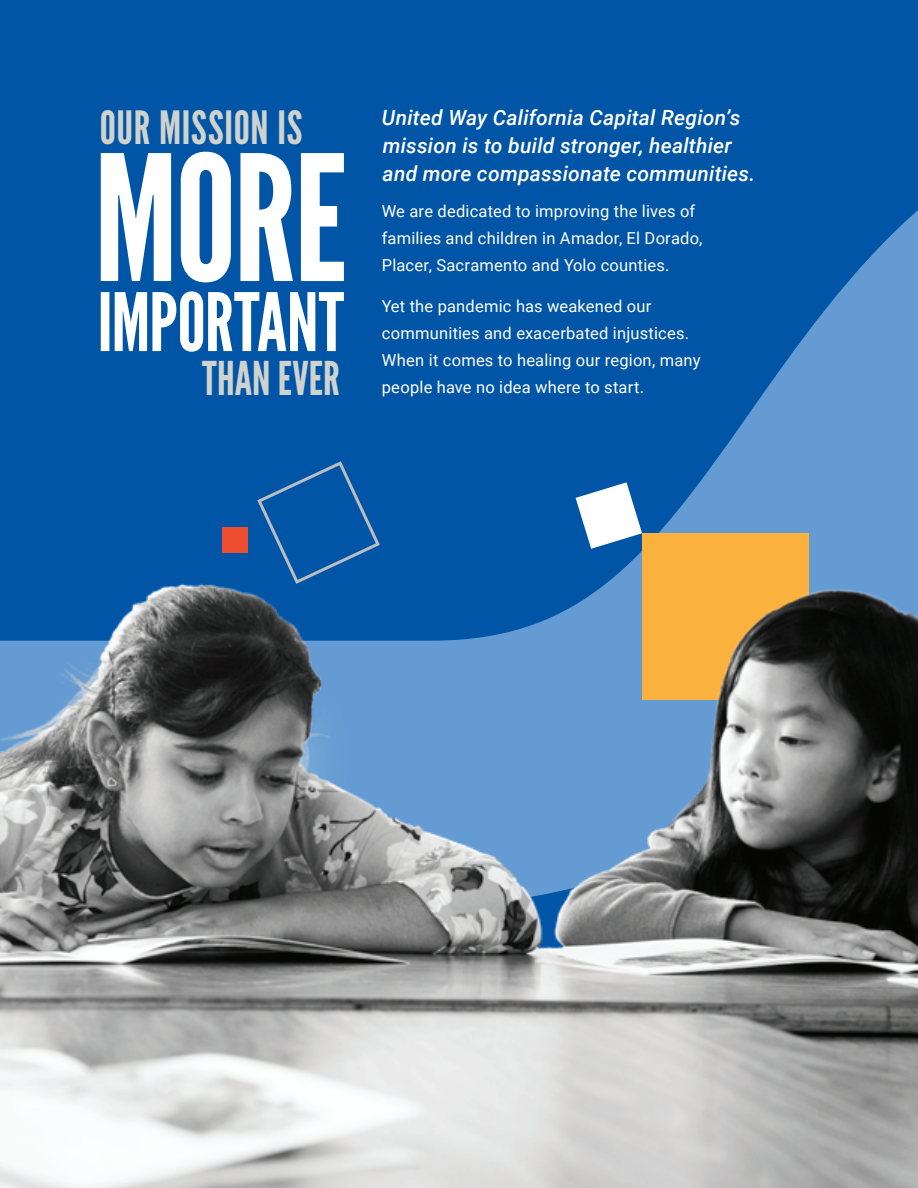
<style>
.page{position:relative;width:918px;height:1188px;background:#fff}
.page>*{position:absolute;margin:0;border:0;box-sizing:border-box;transform-origin:0 0}
.t1{font:46.5px "League Gothic";color:#cfd2cd}
.t2{font:45.75px "League Gothic";letter-spacing:.015em;color:#cfd2cd}
.t3{font:italic 500 21px/28.5px "Roboto";letter-spacing:.01em;color:#fff}
.t4{font:16.5px/27px "Roboto";letter-spacing:.01em;color:#fff}
</style>
<div class="page">
<svg style="left:0;top:0;width:918px;height:561px;background:#0b5cab"></svg>
<svg style="left:101px;top:291px;width:243px;height:61px"></svg>
<svg style="left:101px;top:152px;width:243px;height:130px"></svg>
<div style="left:643px;top:534px;width:166px;height:166px;background:#fbb13d"></div>
<svg style="left:255px;top:459px;width:127px;height:102px;background:#0d5ba8"></svg>
<svg style="left:576px;top:482px;width:66px;height:67px"></svg>
<div style="left:223px;top:527px;width:25px;height:26px;background:#ef4d30"></div>
<img style="left:0;top:561px;width:918px;height:627px">
<h2 class="t2" style="left:100px;top:101px;width:204px">OUR MISSION IS</h2>
<p class="t3" style="left:382px;top:102px;width:375px">United Way California Capital Region’s mission is to build stronger, healthier and more compassionate communities.</p>
<p class="t4" style="left:382px;top:197px;width:322px">We are dedicated to improving the lives of families and children in Amador, El Dorado,<br>Placer, Sacramento and Yolo counties.</p>
<p class="t4" style="left:382px;top:292px;width:320px">Yet the pandemic has weakened our communities and exacerbated injustices.<br>When it comes to healing our region, many people have no idea where to start.</p>
<h1 class="t1" style="left:202px;top:352px;width:139px">THAN EVER</h1>
</div>
